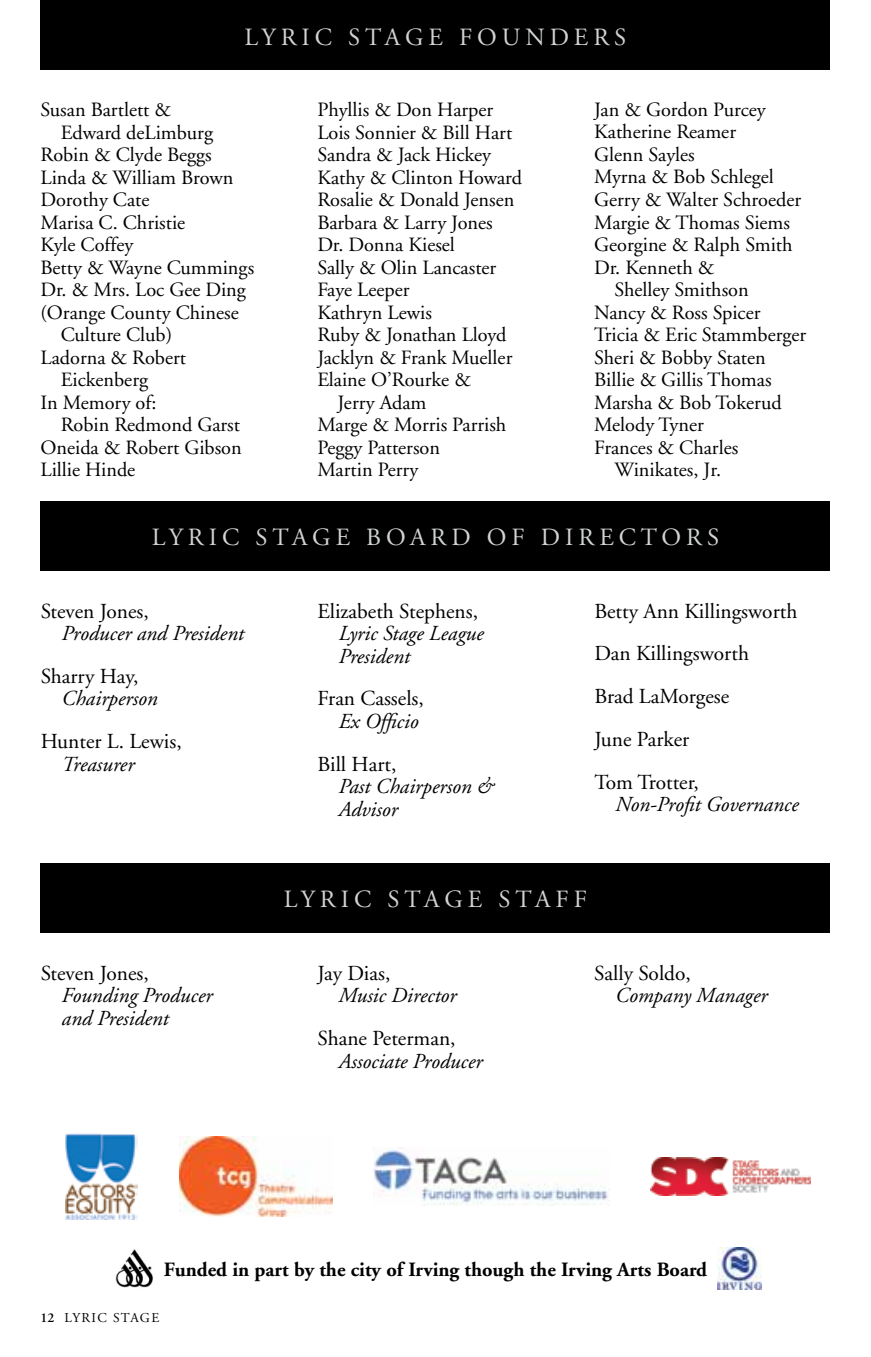
<style>
.page{position:relative;width:871px;height:1357px;background:#fff}
.page>*{position:absolute;margin:0;border:0;box-sizing:border-box;transform-origin:0 0}
.t1{font:24.75px "Adobe Garamond";letter-spacing:.2em;color:#d1d3d4}
.t2{font:21.38px/42.8px "Adobe Garamond";color:#000}
.t3{font:italic 21.38px/22.5px "Adobe Garamond";color:#000}
.t4{font:20.25px "Adobe Garamond";color:#000}
.t5{font:700 20.25px "Adobe Garamond";color:#000}
.t6{font:13.5px "Adobe Garamond";letter-spacing:.1em;color:#000}
.s1{font-weight:600}
</style>
<div class="page">
<img style="left:373px;top:1147px;width:235px;height:59px">
<img style="left:179px;top:1137px;width:154px;height:79px">
<img style="left:66px;top:1134px;width:72px;height:85px">
<img style="left:717px;top:1247px;width:45px;height:42px">
<img style="left:115px;top:1249px;width:38px;height:39px">
<div style="left:40px;top:0;width:790px;height:70px;background:#000"></div>
<div style="left:40px;top:501px;width:790px;height:69px;background:#000"></div>
<div style="left:40px;top:863px;width:790px;height:69px;background:#000"></div>
<img style="left:650px;top:1158px;width:160px;height:37px">
<p class="t1" style="left:245px;top:24px;width:19px">LYRIC</p>
<p class="t1" style="left:348px;top:24px;width:20px">STAGE</p>
<p class="t1" style="left:459px;top:24px;width:133px">FOUNDERS</p>
<p class="t4" style="left:40px;top:99px;width:132px">Susan Bartlett &amp;</p>
<p class="t4" style="left:61px;top:121px;width:154px">Edward deLimburg</p>
<p class="t4" style="left:41px;top:144px;width:173px">Robin &amp; Clyde Beggs</p>
<p class="t4" style="left:41px;top:166px;width:194px">Linda &amp; William Brown</p>
<p class="t4" style="left:41px;top:189px;width:110px">Dorothy Cate</p>
<p class="t4" style="left:41px;top:211px;width:146px">Marisa C. Christie</p>
<p class="t4" style="left:41px;top:234px;width:95px">Kyle Coffey</p>
<p class="t4" style="left:41px;top:256px;width:215px">Betty &amp; Wayne Cummings</p>
<p class="t4" style="left:40px;top:279px;width:207px">Dr. &amp; Mrs. Loc Gee Ding</p>
<p class="t4" style="left:40px;top:301px;width:200px">(Orange County Chinese</p>
<p class="t4" style="left:61px;top:324px;width:113px">Culture Club)</p>
<p class="t4" style="left:40px;top:346px;width:147px">Ladorna &amp; Robert</p>
<p class="t4" style="left:61px;top:369px;width:89px">Eickenberg</p>
<p class="t4" style="left:41px;top:391px;width:117px">In Memory of:</p>
<p class="t4" style="left:61px;top:414px;width:181px">Robin Redmond Garst</p>
<p class="t4" style="left:40px;top:436px;width:203px">Oneida &amp; Robert Gibson</p>
<p class="t4" style="left:40px;top:459px;width:96px">Lillie Hinde</p>
<p class="t4" style="left:317px;top:99px;width:177px">Phyllis &amp; Don Harper</p>
<p class="t4" style="left:317px;top:121px;width:197px">Lois Sonnier &amp; Bill Hart</p>
<p class="t4" style="left:317px;top:144px;width:176px">Sandra &amp; Jack Hickey</p>
<p class="t4" style="left:317px;top:166px;width:206px">Kathy &amp; Clinton Howard</p>
<p class="t4" style="left:317px;top:189px;width:199px">Rosalie &amp; Donald Jensen</p>
<p class="t4" style="left:317px;top:211px;width:177px">Barbara &amp; Larry Jones</p>
<p class="t4" style="left:317px;top:234px;width:139px">Dr. Donna Kiesel</p>
<p class="t4" style="left:317px;top:256px;width:180px">Sally &amp; Olin Lancaster</p>
<p class="t4" style="left:317px;top:279px;width:94px">Faye Leeper</p>
<p class="t4" style="left:317px;top:301px;width:116px">Kathryn Lewis</p>
<p class="t4" style="left:317px;top:324px;width:191px">Ruby &amp; Jonathan Lloyd</p>
<p class="t4" style="left:317px;top:346px;width:197px">Jacklyn &amp; Frank Mueller</p>
<p class="t4" style="left:317px;top:369px;width:155px">Elaine O’Rourke &amp;</p>
<p class="t4" style="left:338px;top:391px;width:90px">Jerry Adam</p>
<p class="t4" style="left:317px;top:414px;width:191px">Marge &amp; Morris Parrish</p>
<p class="t4" style="left:317px;top:436px;width:124px">Peggy Patterson</p>
<p class="t4" style="left:317px;top:459px;width:103px">Martin Perry</p>
<p class="t4" style="left:594px;top:99px;width:173px">Jan &amp; Gordon Purcey</p>
<p class="t4" style="left:594px;top:121px;width:143px">Katherine Reamer</p>
<p class="t4" style="left:594px;top:144px;width:102px">Glenn Sayles</p>
<p class="t4" style="left:594px;top:166px;width:181px">Myrna &amp; Bob Schlegel</p>
<p class="t4" style="left:594px;top:189px;width:208px">Gerry &amp; Walter Schroeder</p>
<p class="t4" style="left:594px;top:211px;width:197px">Margie &amp; Thomas Siems</p>
<p class="t4" style="left:594px;top:234px;width:200px">Georgine &amp; Ralph Smith</p>
<p class="t4" style="left:594px;top:256px;width:122px">Dr. Kenneth &amp;</p>
<p class="t4" style="left:614px;top:279px;width:136px">Shelley Smithson</p>
<p class="t4" style="left:594px;top:301px;width:168px">Nancy &amp; Ross Spicer</p>
<p class="t4" style="left:594px;top:324px;width:213px">Tricia &amp; Eric Stammberger</p>
<p class="t4" style="left:594px;top:346px;width:173px">Sheri &amp; Bobby Staten</p>
<p class="t4" style="left:594px;top:369px;width:179px">Billie &amp; Gillis Thomas</p>
<p class="t4" style="left:594px;top:391px;width:189px">Marsha &amp; Bob Tokerud</p>
<p class="t4" style="left:594px;top:414px;width:111px">Melody Tyner</p>
<p class="t4" style="left:594px;top:436px;width:146px">Frances &amp; Charles</p>
<p class="t4" style="left:614px;top:459px;width:108px">Winikates, Jr.</p>
<p class="t1" style="left:152px;top:523px;width:19px">LYRIC</p>
<p class="t1" style="left:255px;top:523px;width:20px">STAGE</p>
<p class="t1" style="left:366px;top:523px;width:218px">BOAR D OF DIRECT</p>
<p class="t1" style="left:661px;top:523px;width:42px">ORS</p>
<p class="t2" style="left:41px;top:590px;width:110px">Steven Jones,</p>
<p class="t3" style="left:61px;top:623px;width:184px">Producer and President</p>
<p class="t2" style="left:41px;top:655px;width:99px">Sharry Hay,</p>
<p class="t3" style="left:61px;top:688px;width:97px">Chairperson</p>
<p class="t2" style="left:41px;top:720px;width:142px">Hunter L. Lewis,</p>
<p class="t3" style="left:61px;top:753px;width:74px">Treasurer</p>
<p class="t2" style="left:41px;top:952px;width:110px">Steven Jones,</p>
<p class="t3" style="left:61px;top:985px;width:152px">Founding Producer and President</p>
<p class="t2" style="left:317px;top:590px;width:162px">Elizabeth Stephens,</p>
<p class="t3" style="left:338px;top:623px;width:147px">Lyric Stage League<br>President</p>
<p class="t2" style="left:317px;top:678px;width:108px">Fran Cassels,</p>
<p class="t3" style="left:338px;top:710px;width:81px">Ex Officio</p>
<p class="t2" style="left:317px;top:743px;width:80px">Bill Hart,</p>
<p class="t3" style="left:338px;top:776px;width:156px">Past Chairperson &amp;<br>Advisor</p>
<p class="t2" style="left:594px;top:590px;width:205px">Betty Ann Killingsworth<br>Dan Killingsworth<br>Brad LaMorgese<br>June Parker<br>Tom Trotter,</p>
<p class="t3" style="left:614px;top:794px;width:185px">Non-Profit Governance</p>
<p class="t1" style="left:284px;top:885px;width:19px">LYRIC</p>
<p class="t1" style="left:387px;top:885px;width:20px">STAGE</p>
<p class="t1" style="left:498px;top:885px;width:73px">staff</p>
<p class="t2" style="left:317px;top:952px;width:74px">Jay Dias,</p>
<p class="t3" style="left:338px;top:985px;width:120px">Music Director</p>
<p class="t2" style="left:317px;top:1017px;width:140px">Shane Peterman,</p>
<p class="t3" style="left:338px;top:1050px;width:145px">Associate Producer</p>
<p class="t2" style="left:594px;top:952px;width:98px">Sally Soldo,</p>
<p class="t3" style="left:614px;top:985px;width:154px">Company Manager</p>
<p class="t5" style="left:164px;top:1259px;width:544px">Funded in part by the city of Irving though the Irving Arts Board</p>
<p class="t6" style="left:40px;top:1311px;width:120px"><span class="s1">12</span> lyric stage</p>
</div>
